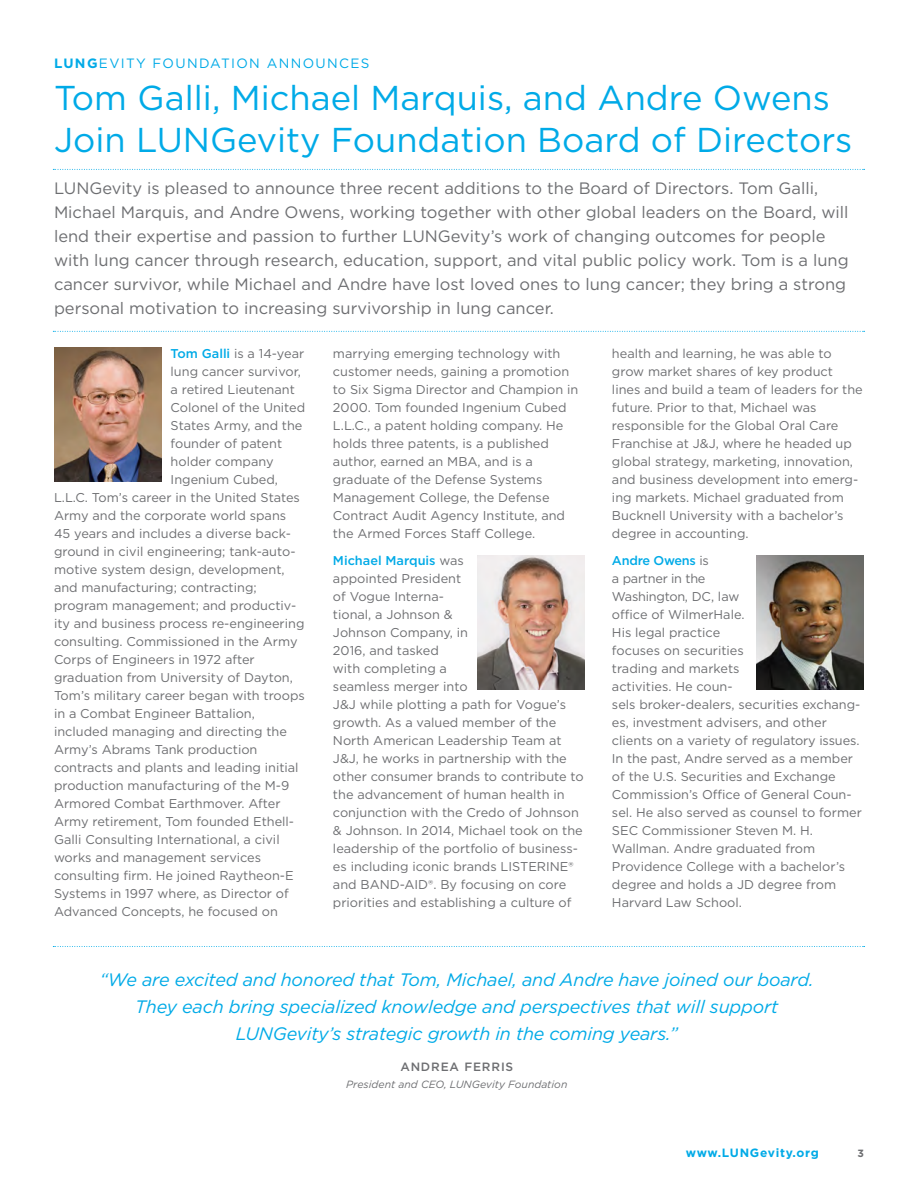
<style>
.page{position:relative;width:918px;height:1188px;background:#fff}
.page>*{position:absolute;margin:0;border:0;box-sizing:border-box;transform-origin:0 0}
.t1{font:34.5px/42px "Gotham";color:#00aae7}
.t2{font:italic 18px/27px "Gotham";letter-spacing:-.01em;color:#00aae7;text-align:center}
.t3{font:16.5px/24px "Gotham";color:#6d6e71}
.t4{font:13.5px "Gotham";letter-spacing:.1em;color:#00aae7}
.t5{font:12.75px/18px "Gotham";color:#6d6e71}
.t6{font:700 12px "Gotham";letter-spacing:.06em;color:#00aae7}
.t7{font:500 12px "Gotham";letter-spacing:.07em;color:#6d6e71}
.t8{font:italic 10.5px "Gotham";color:#6d6e71}
.t9{font:700 10.5px "Gotham";color:#6d6e71}
.s1{font-weight:700}
.s2{font-weight:500;color:#00aae7}
</style>
<div class="page">
<svg style="left:53px;top:169px;width:812px;height:1px"></svg>
<svg style="left:53px;top:331px;width:812px;height:1px"></svg>
<svg style="left:53px;top:946px;width:812px;height:1px"></svg>
<img style="left:54px;top:348px;width:108px;height:134px">
<img style="left:477px;top:555px;width:108px;height:134px">
<img style="left:756px;top:555px;width:108px;height:134px">
<p class="t4" style="left:54px;top:55px;width:317px"><span class="s1">LUNG</span>EVITY FOUNDATION ANNOUNCES</p>
<h1 class="t1" style="left:54px;top:76px;width:800px">Tom Galli, Michael Marquis, and Andre Owens<br>Join LUNGevity Foundation Board of Directors</h1>
<p class="t3" style="left:54px;top:176px;width:796px">LUNGevity is pleased to announce three recent additions to the Board of Directors. Tom Galli, Michael Marquis, and Andre Owens, working together with other global leaders on the Board, will lend their expertise and passion to further LUNGevity’s work of changing outcomes for people with lung cancer through research, education, support, and vital public policy work. Tom is a lung cancer survivor, while Michael and Andre have lost loved ones to lung cancer; they bring a strong personal motivation to increasing survivorship in lung cancer.</p>
<p class="t5" style="left:171px;top:344px;width:135px"><span class="s2">Tom Galli</span> is a 14-year</p>
<p class="t5" style="left:171px;top:362px;width:132px">lung cancer survivor,</p>
<p class="t5" style="left:171px;top:380px;width:126px">a retired Lieutenant</p>
<p class="t5" style="left:171px;top:398px;width:136px">Colonel of the United</p>
<p class="t5" style="left:171px;top:416px;width:133px">States Army, and the</p>
<p class="t5" style="left:171px;top:434px;width:113px">founder of patent</p>
<p class="t5" style="left:171px;top:452px;width:104px">holder company</p>
<p class="t5" style="left:171px;top:470px;width:109px">Ingenium Cubed,</p>
<p class="t5" style="left:54px;top:488px;width:247px">L.L.C. Tom’s career in the United States</p>
<p class="t5" style="left:54px;top:506px;width:234px">Army and the corporate world spans</p>
<p class="t5" style="left:54px;top:524px;width:238px">45 years and includes a diverse back-</p>
<p class="t5" style="left:54px;top:542px;width:243px">ground in civil engineering; tank-auto-</p>
<p class="t5" style="left:54px;top:560px;width:232px">motive system design, development,</p>
<p class="t5" style="left:54px;top:578px;width:204px">and manufacturing; contracting;</p>
<p class="t5" style="left:54px;top:596px;width:244px">program management; and productiv-</p>
<p class="t5" style="left:54px;top:614px;width:252px">ity and business process re-engineering</p>
<p class="t5" style="left:54px;top:632px;width:245px">consulting. Commissioned in the Army</p>
<p class="t5" style="left:54px;top:650px;width:202px">Corps of Engineers in 1972 after</p>
<p class="t5" style="left:54px;top:668px;width:240px">graduation from University of Dayton,</p>
<p class="t5" style="left:54px;top:686px;width:252px">Tom’s military career began with troops</p>
<p class="t5" style="left:54px;top:704px;width:202px">in a Combat Engineer Battalion,</p>
<p class="t5" style="left:54px;top:722px;width:234px">included managing and directing the</p>
<p class="t5" style="left:54px;top:740px;width:205px">Army’s Abrams Tank production</p>
<p class="t5" style="left:54px;top:758px;width:246px">contracts and plants and leading initial</p>
<p class="t5" style="left:54px;top:776px;width:237px">production manufacturing of the M-9</p>
<p class="t5" style="left:54px;top:794px;width:228px">Armored Combat Earthmover. After</p>
<p class="t5" style="left:54px;top:812px;width:242px">Army retirement, Tom founded Ethell-</p>
<p class="t5" style="left:54px;top:830px;width:227px">Galli Consulting International, a civil</p>
<p class="t5" style="left:54px;top:848px;width:209px">works and management services</p>
<p class="t5" style="left:54px;top:866px;width:241px">consulting firm. He joined Raytheon-E</p>
<p class="t5" style="left:54px;top:884px;width:236px">Systems in 1997 where, as Director of</p>
<p class="t5" style="left:54px;top:902px;width:225px">Advanced Concepts, he focused on</p>
<p class="t5" style="left:333px;top:344px;width:247px">marrying emerging technology with customer needs, gaining a promotion to Six Sigma Director and Champion in 2000. Tom founded Ingenium Cubed L.L.C., a patent holding company. He holds three patents, is a published author, earned an MBA, and is a graduate of the Defense Systems Management College, the Defense Contract Audit Agency Institute, and the Armed Forces Staff College.</p>
<p class="t5" style="left:333px;top:551px;width:252px"><span class="s2">Michael Marquis</span> was<br>appointed President<br>of Vogue Interna-<br>tional, a Johnson &amp;<br>Johnson Company, in<br>2016, and tasked<br>with completing a<br>seamless merger into<br>J&amp;J while plotting a path for Vogue’s growth. As a valued member of the<br>North American Leadership Team at<br>J&amp;J, he works in partnership with the other consumer brands to contribute to the advancement of human health in conjunction with the Credo of Johnson &amp; Johnson. In 2014, Michael took on the leadership of the portfolio of business&shy;es including iconic brands LISTERINE® and BAND-AID®. By focusing on core priorities and establishing a culture of</p>
<p class="t5" style="left:612px;top:344px;width:252px">health and learning, he was able to grow market shares of key product lines and build a team of leaders for the future. Prior to that, Michael was responsible for the Global Oral Care Franchise at J&amp;J, where he headed up global strategy, marketing, innovation, and business development into emerg&shy;ing markets. Michael graduated from Bucknell University with a bachelor’s degree in accounting.</p>
<p class="t5" style="left:612px;top:551px;width:251px"><span class="s2">Andre Owens</span> is<br>a partner in the<br>Washington, DC, law<br>office of WilmerHale.<br>His legal practice<br>focuses on securities<br>trading and markets<br>activities. He coun-<br>sels broker-dealers, securities exchang&shy;es, investment advisers, and other clients on a variety of regulatory issues.<br>In the past, Andre served as a member of the U.S. Securities and Exchange<br>Commission’s Office of General Coun&shy;sel. He also served as counsel to former<br>SEC Commissioner Steven M. H.<br>Wallman. Andre graduated from<br>Providence College with a bachelor’s degree and holds a JD degree from<br>Harvard Law School.</p>
<h2 class="t2" style="left:100px;top:966px;width:716px">“We are excited and honored that Tom, Michael, and Andre have joined our board.<br>They each bring specialized knowledge and perspectives that will support<br>LUNGevity’s strategic growth in the coming years.”</h2>
<p class="t7" style="left:400px;top:1059px;width:114px">ANDREA FERRIS</p>
<p class="t8" style="left:346px;top:1077px;width:223px">President and CEO, LUNGevity Foundation</p>
<p class="t6" style="left:686px;top:1145px;width:135px">www.LUNGevity.org</p>
<p class="t9" style="left:857px;top:1146px;width:8px">3</p>
</div>
